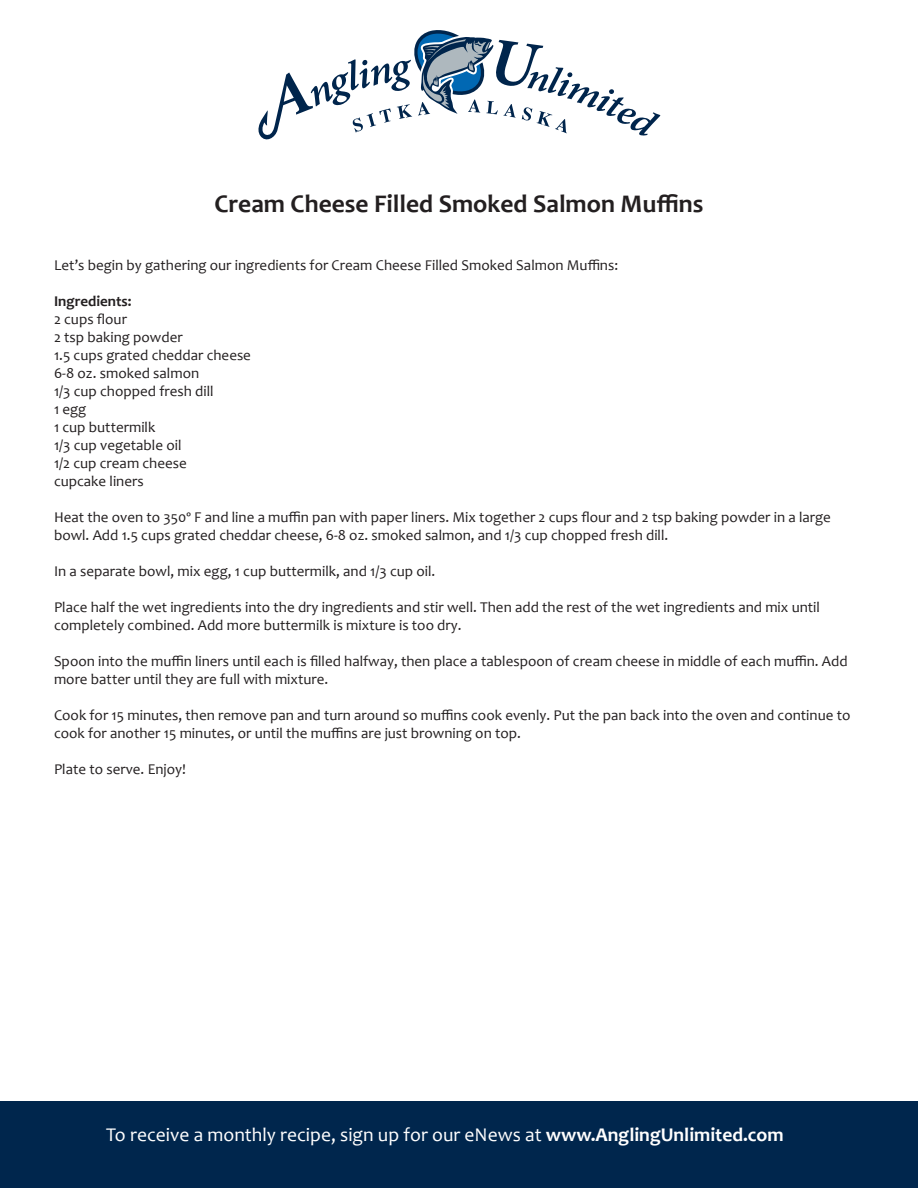
<style>
.page{position:relative;width:918px;height:1188px;background:#fff}
.page>*{position:absolute;margin:0;border:0;box-sizing:border-box;transform-origin:0 0}
.t1{font:700 25.5px "Candara";color:#231f20}
.t2{font:19.5px "Candara";color:#fff}
.t3{font:15px/18px "Candara";color:#231f20}
.t4{font:700 15px "Candara";color:#231f20}
.s1{font-weight:700}
</style>
<div class="page">
<div style="left:0;top:1102px;width:918px;height:86px;background:#00264d"></div>
<svg style="left:258px;top:30px;width:403px;height:110px"></svg>
<p class="t1" style="left:214px;top:188px;width:491px">Cream Cheese Filled Smoked Salmon Muffins</p>
<p class="t3" style="left:54px;top:256px;width:566px">Let’s begin by gathering our ingredients for Cream Cheese Filled Smoked Salmon Muffins:</p>
<p class="t4" style="left:54px;top:292px;width:79px">Ingredients:</p>
<p class="t3" style="left:54px;top:310px;width:74px">2 cups flour</p>
<p class="t3" style="left:54px;top:328px;width:130px">2 tsp baking powder</p>
<p class="t3" style="left:54px;top:346px;width:199px">1.5 cups grated cheddar cheese</p>
<p class="t3" style="left:54px;top:364px;width:147px">6-8 oz. smoked salmon</p>
<p class="t3" style="left:54px;top:382px;width:161px">1/3 cup chopped fresh dill</p>
<p class="t3" style="left:54px;top:400px;width:34px">1 egg</p>
<p class="t3" style="left:54px;top:418px;width:103px">1 cup buttermilk</p>
<p class="t3" style="left:54px;top:436px;width:129px">1/3 cup vegetable oil</p>
<p class="t3" style="left:54px;top:454px;width:134px">1/2 cup cream cheese</p>
<p class="t3" style="left:54px;top:472px;width:91px">cupcake liners</p>
<p class="t3" style="left:54px;top:508px;width:779px">Heat the oven to 350º F and line a muffin pan with paper liners. Mix together 2 cups flour and 2 tsp baking powder in a large bowl. Add 1.5 cups grated cheddar cheese, 6-8 oz. smoked salmon, and 1/3 cup chopped fresh dill.</p>
<p class="t3" style="left:54px;top:562px;width:383px">In a separate bowl, mix egg, 1 cup buttermilk, and 1/3 cup oil.</p>
<p class="t3" style="left:54px;top:598px;width:767px">Place half the wet ingredients into the dry ingredients and stir well. Then add the rest of the wet ingredients and mix until completely combined. Add more buttermilk is mixture is too dry.</p>
<p class="t3" style="left:54px;top:652px;width:795px">Spoon into the muffin liners until each is filled halfway, then place a tablespoon of cream cheese in middle of each muffin. Add more batter until they are full with mixture.</p>
<p class="t3" style="left:54px;top:706px;width:798px">Cook for 15 minutes, then remove pan and turn around so muffins cook evenly. Put the pan back into the oven and continue to cook for another 15 minutes, or until the muffins are just browning on top.</p>
<p class="t3" style="left:54px;top:760px;width:134px">Plate to serve. Enjoy!</p>
<p class="t2" style="left:106px;top:1123px;width:679px">To receive a monthly recipe, sign up for our eNews at <span class="s1">www.AnglingUnlimited.com</span></p>
</div>
